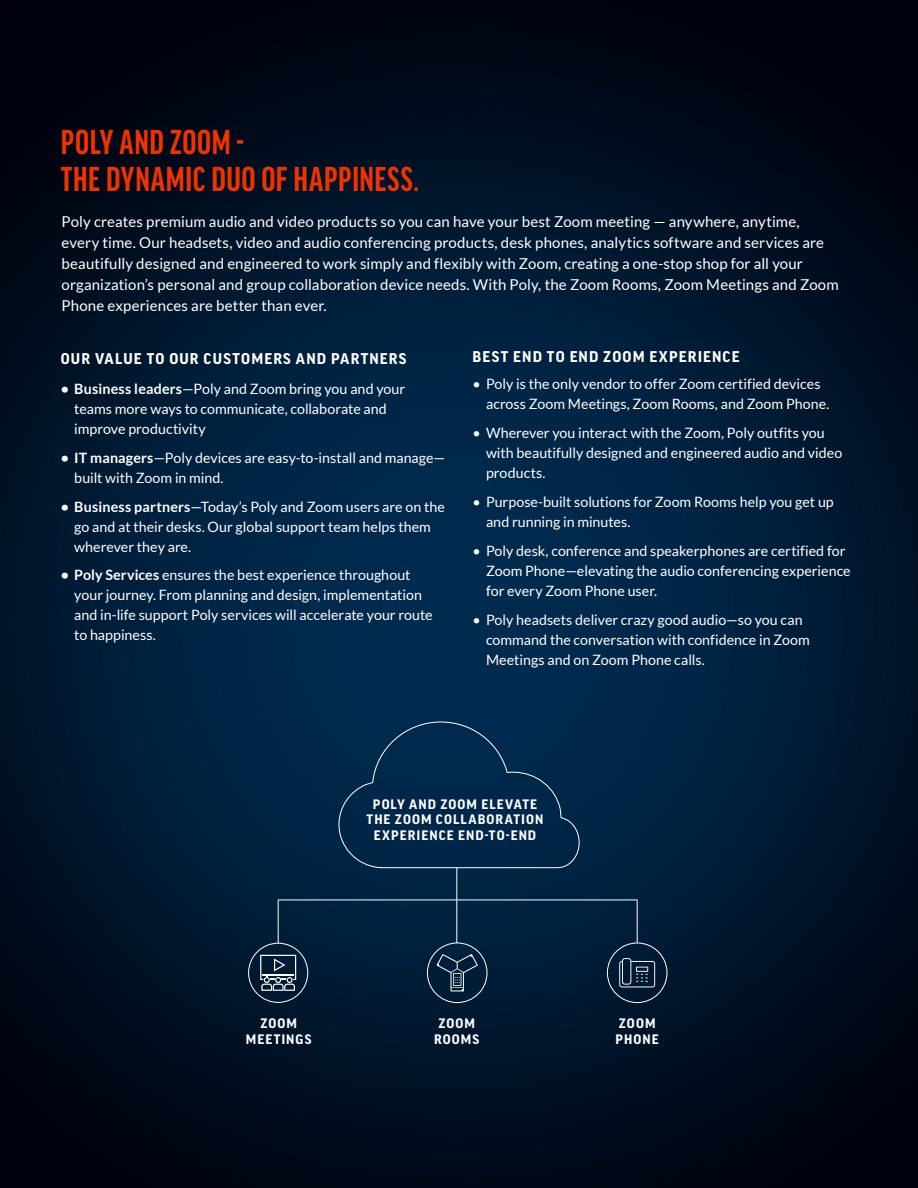
<style>
.page{position:relative;width:918px;height:1188px;background:#fff}
.page>*{position:absolute;margin:0;border:0;box-sizing:border-box;transform-origin:0 0}
.t1{font:700 extra-condensed 36.9px/36.9px "Good Headline Pro";letter-spacing:.015em;color:#ef3200}
.category_copy{font:15px/21px "Lato";letter-spacing:.01em;color:#fff}
.subhead{font:700 15px "Good Pro";letter-spacing:.075em;color:#fff}
.t2{font:14.25px/20px "Lato";color:#fff}
.icon_header{font:700 13.2px/15.9px "Good Pro";letter-spacing:.08em;color:#fff;text-align:center}
.s1{font-weight:700}
</style>
<div class="page">
<img style="left:0;top:0;width:918px;height:1188px">
<hr style="left:278px;top:900px;width:360px;height:1px;background:#fff">
<hr style="left:278px;top:900px;width:1px;height:43px;background:#fff">
<hr style="left:456px;top:900px;width:1px;height:43px;background:#fff">
<hr style="left:637px;top:900px;width:1px;height:43px;background:#fff">
<div style="left:338px;top:721px;width:242px;height:148px;background:#00274a"></div>
<svg style="left:619px;top:958px;width:36px;height:29px"></svg>
<div style="left:607px;top:943px;width:60px;height:60px;border:1px solid #fff;border-radius:50%"></div>
<div style="left:427px;top:943px;width:60px;height:60px;border:1px solid #fff;border-radius:50%"></div>
<svg style="left:437px;top:954px;width:41px;height:37px;background:#213a52"></svg>
<hr style="left:456px;top:868px;width:1px;height:32px;background:#fff">
<div style="left:248px;top:943px;width:60px;height:60px;border:1px solid #fff;border-radius:50%"></div>
<svg style="left:260px;top:955px;width:36px;height:36px"></svg>
<p class="t1" style="left:61px;top:124px;width:360px">POLY AND ZOOM -<br>THE DYNAMIC DUO OF HAPPINESS.</p>
<p class="category_copy" style="left:62px;top:211px;width:779px">Poly creates premium audio and video products so you can have your best Zoom meeting — anywhere, anytime, every time. Our headsets, video and audio conferencing products, desk phones, analytics software and services are beautifully designed and engineered to work simply and flexibly with Zoom, creating a one-stop shop for all your organization’s personal and group collaboration device needs. With Poly, the Zoom Rooms, Zoom Meetings and Zoom Phone experiences are better than ever.</p>
<p class="subhead" style="left:473px;top:348px;width:268px">BEST END TO END ZOOM EXPERIENCE</p>
<p class="t2" style="left:486px;top:374px;width:345px;text-indent:-14px">• Poly is the only vendor to offer Zoom certified devices across Zoom Meetings, Zoom Rooms, and Zoom Phone.</p>
<p class="t2" style="left:486px;top:423px;width:358px;text-indent:-14px">• Wherever you interact with the Zoom, Poly outfits you with beautifully designed and engineered audio and video products.</p>
<p class="t2" style="left:486px;top:492px;width:349px;text-indent:-14px">• Purpose-built solutions for Zoom Rooms help you get up and running in minutes.</p>
<p class="t2" style="left:486px;top:541px;width:366px;text-indent:-14px">• Poly desk, conference and speakerphones are certified for<br>Zoom Phone—elevating the audio conferencing experience for every Zoom Phone user.</p>
<p class="t2" style="left:486px;top:610px;width:325px;text-indent:-14px">• Poly headsets deliver crazy good audio—so you can command the conversation with confidence in Zoom<br>Meetings and on Zoom Phone calls.</p>
<p class="subhead" style="left:61px;top:350px;width:347px">OUR VALUE TO OUR CUSTOMERS AND PARTNERS</p>
<p class="t2" style="left:74px;top:379px;width:332px;text-indent:-14px"><span class="s1">• Business leaders</span>—Poly and Zoom bring you and your teams more ways to communicate, collaborate and improve productivity</p>
<p class="t2" style="left:74px;top:448px;width:372px;text-indent:-14px"><span class="s1">• IT managers</span>—Poly devices are easy-to-install and manage— built with Zoom in mind.</p>
<p class="t2" style="left:74px;top:496px;width:372px;text-indent:-14px"><span class="s1">• Business partners</span>—Today’s Poly and Zoom users are on the go and at their desks. Our global support team helps them wherever they are.</p>
<p class="t2" style="left:74px;top:565px;width:360px;text-indent:-14px"><span class="s1">• Poly Services</span> ensures the best experience throughout your journey. From planning and design, implementation and in-life support Poly services will accelerate your route to happiness.</p>
<p class="icon_header" style="left:367px;top:796px;width:178px">POLY AND ZOOM ELEVATE<br>THE ZOOM COLLABORATION<br>EXPERIENCE END-TO-END</p>
<p class="icon_header" style="left:246px;top:1015px;width:67px">ZOOM<br>MEETINGS</p>
<p class="icon_header" style="left:434px;top:1015px;width:47px">ZOOM<br>ROOMS</p>
<p class="icon_header" style="left:616px;top:1015px;width:45px;text-align:left">ZOOM<br>PHONE</p>
</div>
